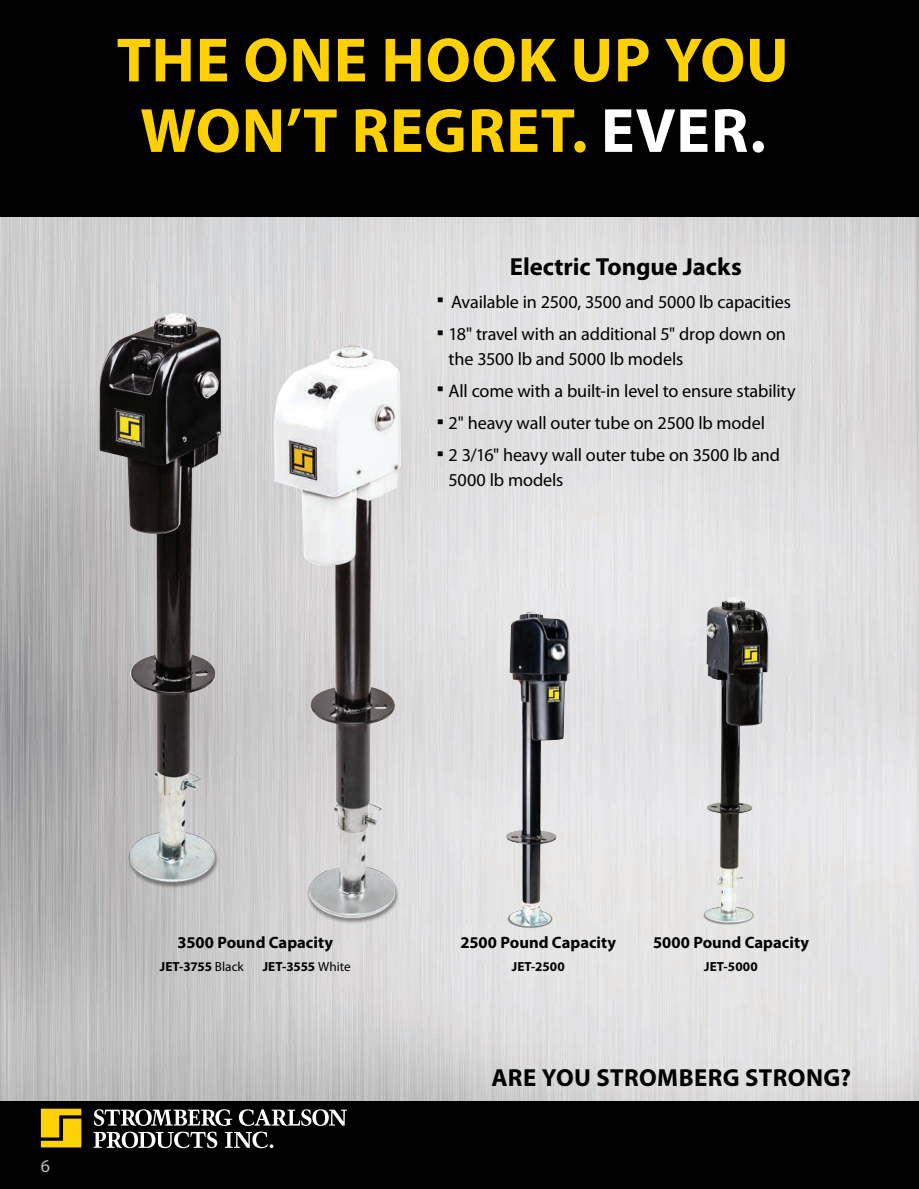
<style>
.page{position:relative;width:919px;height:1189px;background:#fff}
.page>*{position:absolute;margin:0;border:0;box-sizing:border-box;transform-origin:0 0}
.t1{font:700 63px/70.5px "Myriad Pro";letter-spacing:.015em;color:#fed105;text-align:center}
.t2{font:700 24.75px "Myriad Pro";letter-spacing:.01em;color:#000}
.t3{font:18.15px/32.1px "Myriad Pro";letter-spacing:-.01em;color:#000}
.t4{font:18px "Myriad Pro";color:#bcbdc0}
.t5{font:700 16.5px "Myriad Pro";color:#000}
.t6{font:700 13.2px "Myriad Pro";letter-spacing:.015em;color:#000}
.s1{color:#fff}
.s2{font-family:"Gotham";font-weight:700;font-size:29.7px}
.s3{font-weight:400}
</style>
<div class="page">
<img style="left:0;top:216px;width:918px;height:885px">
<div style="left:0;top:1101px;width:919px;height:88px;background:#000"></div>
<svg style="left:41px;top:1108px;width:40px;height:39px;background:#d6b004"></svg>
<svg style="left:94px;top:1109px;width:253px;height:39px"></svg>
<img style="left:918px;top:176px;width:1px;height:925px">
<hr style="left:918px;top:0;width:1px;height:176px;background:#000">
<div style="left:0;top:0;width:918px;height:216px;background:#000"></div>
<img style="left:689px;top:591px;width:87px;height:337px">
<img style="left:506px;top:611px;width:64px;height:320px">
<img style="left:78px;top:298px;width:177px;height:597px">
<img style="left:267px;top:326px;width:167px;height:609px">
<h1 class="t1" style="left:117px;top:26px;width:673px">THE ONE HOOK UP YOU<br>WON’T REGRET. <span class="s1">EVER.</span></h1>
<h2 class="t2" style="left:510px;top:253px;width:233px">Electric Tongue Jacks</h2>
<p class="t3" style="left:436px;top:286px;width:356px"><span class="s2">·</span> Available in 2500, 3500 and 5000 lb capacities <span class="s2">·</span> 18" travel with an additional 5" drop down on</p>
<p class="t3" style="left:436px;top:343px;width:361px;text-indent:12px">the 3500 lb and 5000 lb models<br><span class="s2">·</span> All come with a built-in level to ensure stability <span class="s2">·</span> 2" heavy wall outer tube on 2500 lb model<br><span class="s2">·</span> 2 3/16" heavy wall outer tube on 3500 lb and</p>
<p class="t3" style="left:449px;top:464px;width:116px">5000 lb models</p>
<p class="t4" style="left:41px;top:1156px;width:11px">6</p>
<p class="t5" style="left:178px;top:933px;width:157px">3500 Pound Capacity</p>
<p class="t6" style="left:160px;top:959px;width:86px">JET-3755 <span class="s3">Black</span></p>
<p class="t6" style="left:263px;top:959px;width:90px">JET-3555 <span class="s3">White</span></p>
<p class="t5" style="left:460px;top:933px;width:157px">2500 Pound Capacity</p>
<p class="t6" style="left:512px;top:959px;width:55px">JET-2500</p>
<p class="t5" style="left:653px;top:933px;width:157px">5000 Pound Capacity</p>
<p class="t6" style="left:704px;top:959px;width:55px">JET-5000</p>
<h2 class="t2" style="left:491px;top:1063px;width:361px">ARE YOU STROMBERG STRONG?</h2>
</div>
